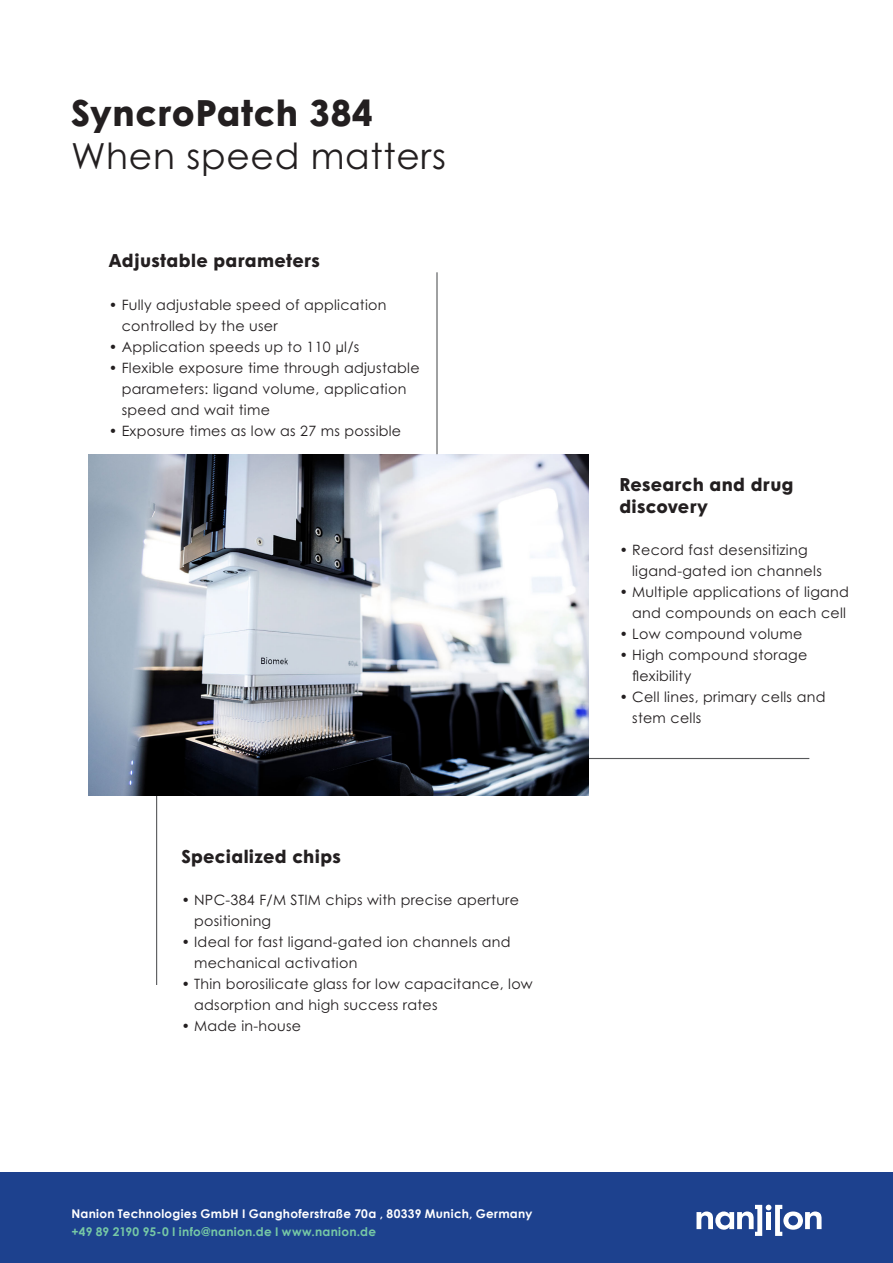
<style>
.page{position:relative;width:893px;height:1263px;background:#fff}
.page>*{position:absolute;margin:0;border:0;box-sizing:border-box;transform-origin:0 0}
.t1{font:36px "Century Gothic Pro";letter-spacing:.02em;color:#231f20}
.t2{font:800 36px "Century Gothic";letter-spacing:.02em;color:#231f20}
.t3{font:800 18px/21.6px "Century Gothic";letter-spacing:.02em;color:#231f20}
.t4{font:14.25px/21px "Century Gothic Pro";letter-spacing:.02em;color:#231f20}
.Product_headline{font:700 12px/18px "Century Gothic";letter-spacing:.02em;color:#fff}
.s1{color:#76c8a5}
</style>
<div class="page">
<hr style="left:566px;top:758px;width:243px;height:1px;background:#57585a">
<hr style="left:156px;top:781px;width:1px;height:204px;background:#57585a">
<div style="left:0;top:1173px;width:893px;height:90px;background:#1d418e"></div>
<img style="left:89px;top:454px;width:499px;height:341px">
<hr style="left:436px;top:272px;width:2px;height:182px;background:#57585a">
<svg style="left:696px;top:1205px;width:125px;height:31px"></svg>
<p class="t2" style="left:71px;top:88px;width:303px">SyncroPatch 384</p>
<p class="t1" style="left:71px;top:134px;width:377px">When speed matters</p>
<p class="t3" style="left:109px;top:249px;width:212px">Adjustable parameters</p>
<p class="t4" style="left:122px;top:294px;width:266px;text-indent:-13px">• Fully adjustable speed of application controlled by the user</p>
<p class="t4" style="left:109px;top:336px;width:252px">• Application speeds up to 110 µl/s</p>
<p class="t4" style="left:122px;top:357px;width:299px;text-indent:-13px">• Flexible exposure time through adjustable parameters: ligand volume, application speed and wait time</p>
<p class="t4" style="left:109px;top:420px;width:294px">• Exposure times as low as 27 ms possible</p>
<p class="t3" style="left:181px;top:844px;width:161px">Specialized chips</p>
<p class="t4" style="left:194px;top:889px;width:326px;text-indent:-13px">• NPC-384 F/M STIM chips with precise aperture positioning</p>
<p class="t4" style="left:194px;top:931px;width:318px;text-indent:-13px">• Ideal for fast ligand-gated ion channels and mechanical activation</p>
<p class="t4" style="left:194px;top:973px;width:340px;text-indent:-13px">• Thin borosilicate glass for low capacitance, low adsorption and high success rates</p>
<p class="t4" style="left:181px;top:1015px;width:121px">• Made in-house</p>
<p class="Product_headline" style="left:71px;top:1204px;width:462px">Nanion Technologies GmbH I Ganghoferstraße 70a , 80339 Munich, Germany <span class="s1">+49 89 2190 95-0 I info@nanion.de I www.nanion.de</span></p>
<p class="t3" style="left:619px;top:473px;width:176px">Research and drug discovery</p>
<p class="t4" style="left:632px;top:539px;width:191px;text-indent:-13px">• Record fast desensitizing ligand-gated ion channels</p>
<p class="t4" style="left:619px;top:581px;width:231px;text-align:right">• Multiple applications of ligand and compounds on each cell</p>
<p class="t4" style="left:619px;top:623px;width:185px">• Low compound volume</p>
<p class="t4" style="left:632px;top:644px;width:177px;text-indent:-13px">• High compound storage flexibility</p>
<p class="t4" style="left:632px;top:686px;width:195px;text-indent:-13px">• Cell lines, primary cells and stem cells</p>
</div>
